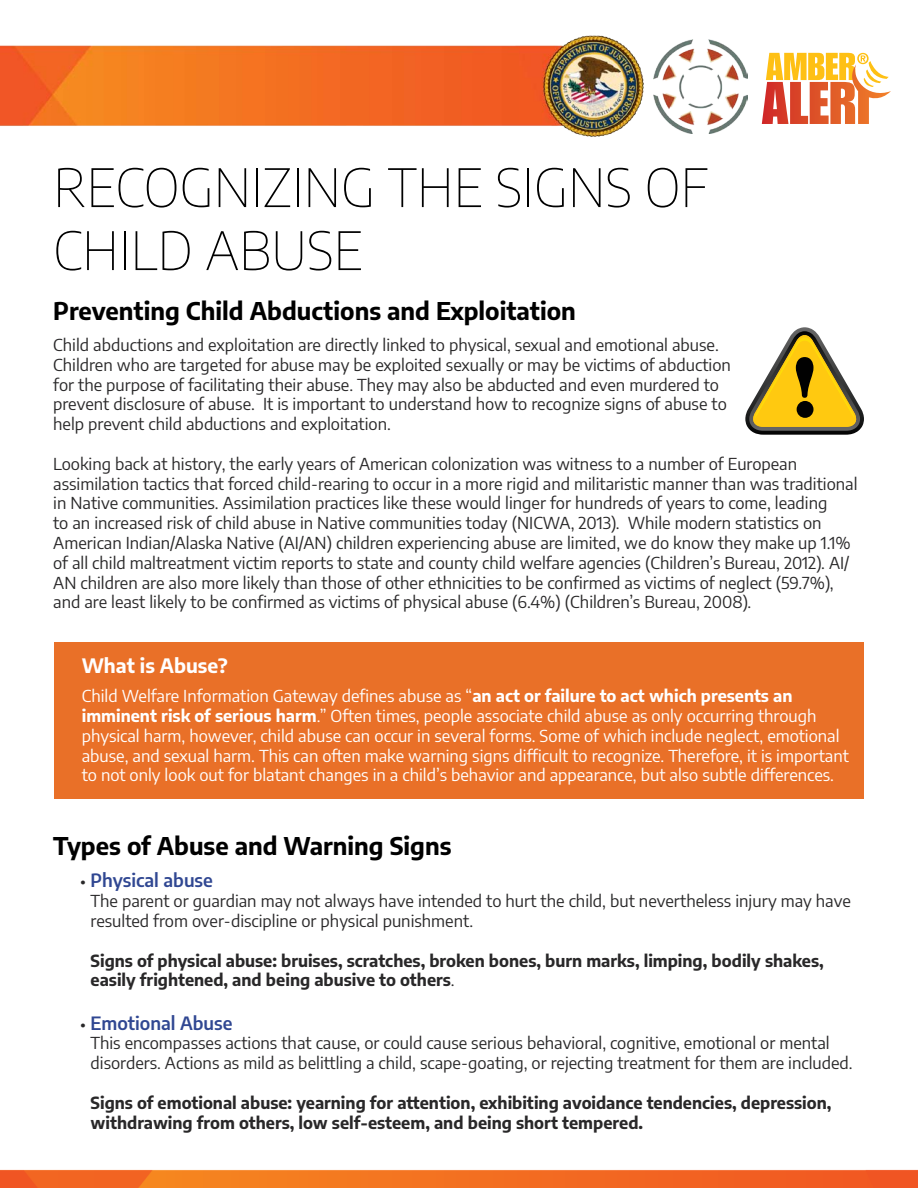
<style>
.page{position:relative;width:918px;height:1188px;background:#fff}
.page>*{position:absolute;margin:0;border:0;box-sizing:border-box;transform-origin:0 0}
.t1{font:100 52.5px/63px "Encode Sans";color:#000}
.t2{font:700 24px "Encode Sans";color:#000}
.t3{font:700 19.5px "Encode Sans";color:#fff}
.t4{font:600 18px "Encode Sans";color:#304792}
.t5{font:16.5px/19.8px "Encode Sans";color:#292829}
.t6{font:16.5px/19.8px "Encode Sans";color:#fff}
.t7{font:700 16.5px/19.8px "Encode Sans";color:#292829}
.s1{font-weight:700}
.s2{font-weight:400;font-size:16.5px;color:#292829}
.s3{font-weight:400}
</style>
<div class="page">
<img style="left:1px;top:35px;width:643px;height:102px">
<img style="left:653px;top:40px;width:94px;height:94px">
<svg style="left:762px;top:53px;width:129px;height:71px"></svg>
<img style="left:0;top:1147px;width:1px;height:41px">
<img style="left:1px;top:1169px;width:917px;height:19px">
<svg style="left:745px;top:327px;width:119px;height:108px"></svg>
<div style="left:54px;top:643px;width:809px;height:156px;background:#e97028"></div>
<h1 class="t1" style="left:53px;top:154px;width:657px">RECOGNIZING THE SIGNS OF<br>CHILD ABUSE</h1>
<h2 class="t2" style="left:53px;top:294px;width:524px">Preventing Child Abductions and Exploitation</h2>
<p class="t5" style="left:53px;top:334px;width:679px">Child abductions and exploitation are directly linked to physical, sexual and emotional abuse.<br>Children who are targeted for abuse may be exploited sexually or may be victims of abduction for the purpose of facilitating their abuse. They may also be abducted and even murdered to prevent disclosure of abuse. It is important to understand how to recognize signs of abuse to help prevent child abductions and exploitation.</p>
<p class="t5" style="left:53px;top:453px;width:806px">Looking back at history, the early years of American colonization was witness to a number of European assimilation tactics that forced child-rearing to occur in a more rigid and militaristic manner than was traditional in Native communities. Assimilation practices like these would linger for hundreds of years to come, leading<br>to an increased risk of child abuse in Native communities today (NICWA, 2013). While modern statistics on American Indian/Alaska Native (AI/AN) children experiencing abuse are limited, we do know they make up 1.1% of all child maltreatment victim reports to state and county child welfare agencies (Children’s Bureau, 2012). AI/ AN children are also more likely than those of other ethnicities to be confirmed as victims of neglect (59.7%), and are least likely to be confirmed as victims of physical abuse (6.4%) (Children’s Bureau, 2008).</p>
<p class="t3" style="left:82px;top:652px;width:148px">What is Abuse?</p>
<p class="t6" style="left:82px;top:685px;width:769px">Child Welfare Information Gateway defines abuse as “<span class="s1">an act or failure to act which presents an imminent risk of serious harm</span>.” Often times, people associate child abuse as only occurring through physical harm, however, child abuse can occur in several forms. Some of which include neglect, emotional abuse, and sexual harm. This can often make warning signs difficult to recognize. Therefore, it is important to not only look out for blatant changes in a child’s behavior and appearance, but also subtle differences.</p>
<h2 class="t2" style="left:53px;top:828px;width:400px">Types of Abuse and Warning Signs</h2>
<p class="t4" style="left:80px;top:868px;width:134px"><span class="s2">•</span> Physical abuse</p>
<p class="t5" style="left:91px;top:890px;width:762px">The parent or guardian may not always have intended to hurt the child, but nevertheless injury may have resulted from over-discipline or physical punishment.</p>
<p class="t7" style="left:91px;top:950px;width:735px">Signs of physical abuse: bruises, scratches, broken bones, burn marks, limping, bodily shakes, easily frightened, and being abusive to others<span class="s3">.</span></p>
<p class="t4" style="left:80px;top:1010px;width:154px"><span class="s2">•</span> Emotional Abuse</p>
<p class="t5" style="left:91px;top:1033px;width:764px">This encompasses actions that cause, or could cause serious behavioral, cognitive, emotional or mental disorders. Actions as mild as belittling a child, scape-goating, or rejecting treatment for them are included.</p>
<p class="t7" style="left:91px;top:1092px;width:742px">Signs of emotional abuse: yearning for attention, exhibiting avoidance tendencies, depression, withdrawing from others, low self-esteem, and being short tempered.</p>
</div>
